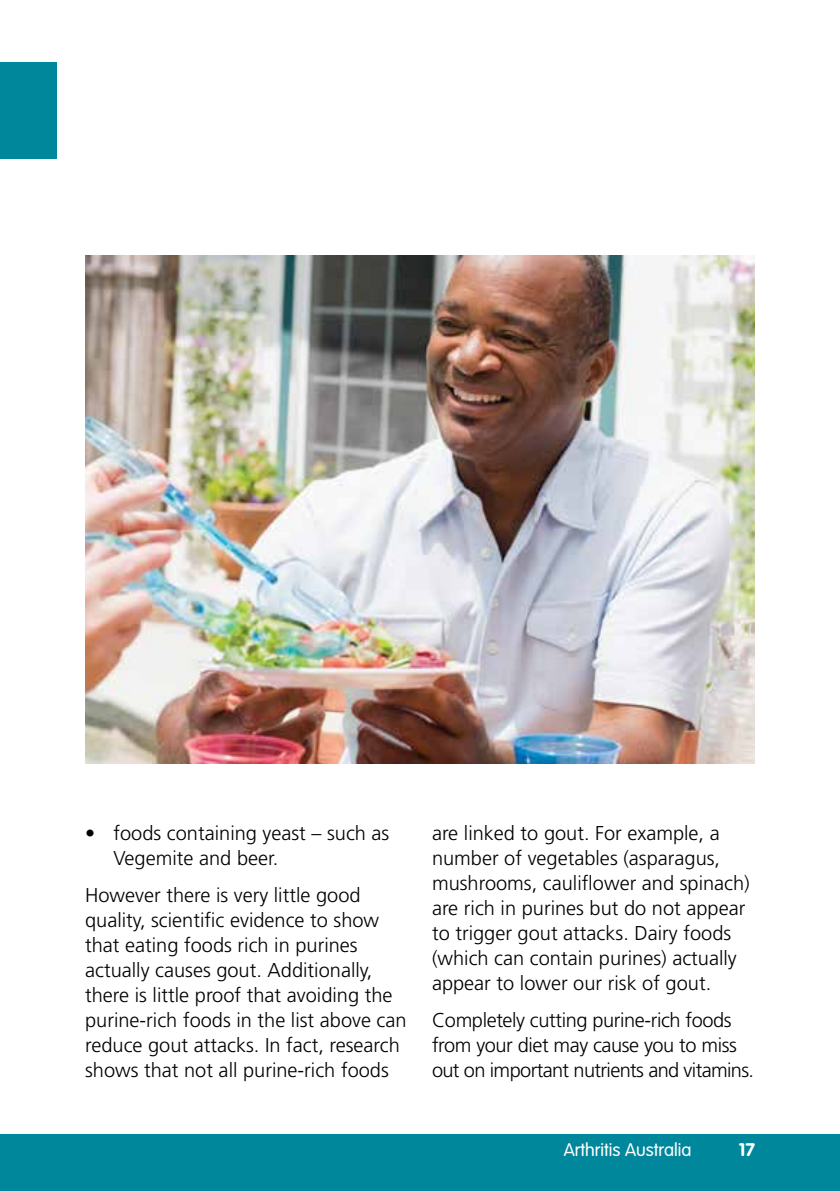
<style>
.page{position:relative;width:840px;height:1191px;background:#fff}
.page>*{position:absolute;margin:0;border:0;box-sizing:border-box;transform-origin:0 0}
.t1{font:300 20px/25px "Frutiger";color:#000}
.t2{font:300 20px/25px "Frutiger";letter-spacing:-.02em;color:#000}
.t3{font:300 18px "VAG Rounded";color:#fff}
.t4{font:700 18px "VAG Rounded";color:#fff}
</style>
<div class="page">
<div style="left:0;top:1134px;width:839px;height:57px;background:#00879b"></div>
<div style="left:0;top:62px;width:57px;height:97px;background:#00879b"></div>
<img style="left:85px;top:255px;width:669px;height:508px">
<p class="t1" style="left:113px;top:821px;width:277px;text-indent:-28px">• foods containing yeast – such as<br>Vegemite and beer.</p>
<p class="t1" style="left:85px;top:882px;width:323px">However there is very little good quality, scientific evidence to show that eating foods rich in purines actually causes gout. Additionally, there is little proof that avoiding the purine-rich foods in the list above can reduce gout attacks. In fact, research shows that not all purine-rich foods</p>
<p class="t1" style="left:432px;top:821px;width:319px">are linked to gout. For example, a number of vegetables (asparagus, mushrooms, cauliflower and spinach) are rich in purines but do not appear to trigger gout attacks. Dairy foods (which can contain purines) actually appear to lower our risk of gout.</p>
<p class="t2" style="left:432px;top:1007px;width:323px">Completely cutting purine-rich foods from your diet may cause you to miss out on important nutrients and vitamins.</p>
<p class="t3" style="left:563px;top:1139px;width:129px">Arthritis Australia</p>
<p class="t4" style="left:738px;top:1139px;width:18px">17</p>
</div>
